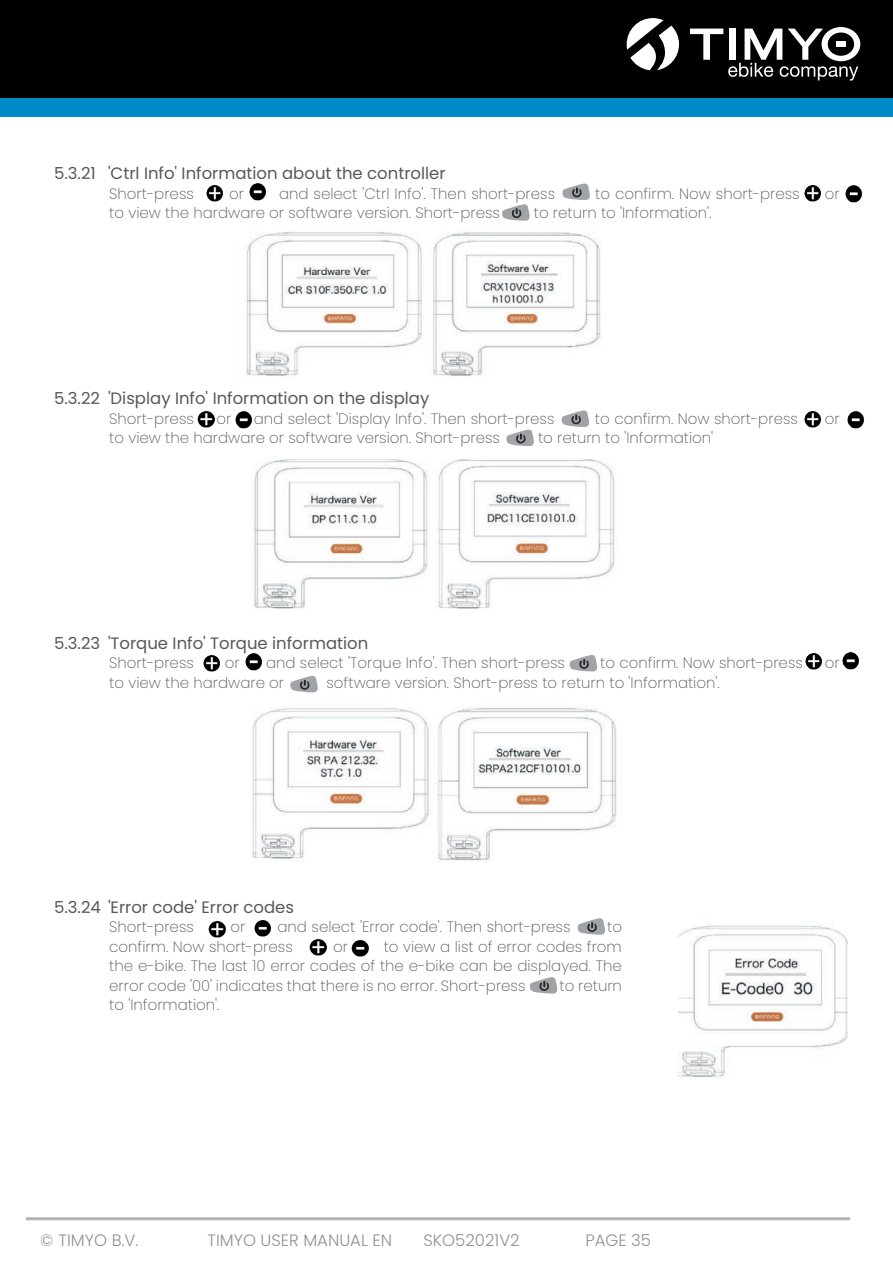
<style>
.page{position:relative;width:893px;height:1263px;background:#fff}
.page>*{position:absolute;margin:0;border:0;box-sizing:border-box;transform-origin:0 0}
.t1{font:16.5px "Poppins";color:#57585a}
.t2{font:300 16.5px "Poppins";color:#231f20}
.t3{font:200 15px/19.5px "Poppins";color:#57585a;text-align:justify}
</style>
<div class="page">
<hr style="left:26px;top:1217px;width:824px;height:3px;background:#000001">
<div style="left:0;top:0;width:893px;height:117px;background:#000001"></div>
<svg style="left:627px;top:18px;width:52px;height:52px"></svg>
<svg style="left:690px;top:27px;width:170px;height:54px"></svg>
<div style="left:0;top:99px;width:893px;height:18px;background:#008ac7"></div>
<img style="left:206px;top:185px;width:17px;height:17px">
<img style="left:197px;top:411px;width:18px;height:17px">
<img style="left:203px;top:655px;width:17px;height:17px">
<img style="left:208px;top:921px;width:18px;height:17px">
<img style="left:309px;top:939px;width:18px;height:17px">
<img style="left:804px;top:411px;width:17px;height:17px">
<img style="left:805px;top:653px;width:17px;height:17px">
<img style="left:804px;top:185px;width:17px;height:17px">
<img style="left:249px;top:183px;width:17px;height:18px">
<img style="left:235px;top:411px;width:17px;height:18px">
<img style="left:245px;top:653px;width:17px;height:18px">
<img style="left:254px;top:920px;width:17px;height:17px">
<img style="left:351px;top:940px;width:18px;height:17px">
<img style="left:847px;top:411px;width:17px;height:18px">
<img style="left:842px;top:652px;width:17px;height:18px">
<img style="left:845px;top:185px;width:17px;height:18px">
<svg style="left:562px;top:183px;width:28px;height:17px"></svg>
<svg style="left:561px;top:410px;width:28px;height:17px"></svg>
<svg style="left:569px;top:655px;width:28px;height:16px"></svg>
<svg style="left:577px;top:918px;width:28px;height:17px"></svg>
<svg style="left:529px;top:977px;width:28px;height:17px"></svg>
<svg style="left:506px;top:429px;width:28px;height:17px"></svg>
<svg style="left:290px;top:676px;width:28px;height:16px"></svg>
<svg style="left:502px;top:204px;width:28px;height:17px"></svg>
<img style="left:244px;top:232px;width:357px;height:144px">
<img style="left:254px;top:460px;width:361px;height:149px">
<img style="left:252px;top:708px;width:365px;height:154px">
<img style="left:678px;top:925px;width:169px;height:152px">
<p class="t1" style="left:54px;top:164px;width:393px">5.3.21 'Ctrl Info' Information about the controller</p>
<p class="t3" style="left:109px;top:184px;width:86px">Short-press</p>
<p class="t3" style="left:229px;top:184px;width:16px">or</p>
<p class="t3" style="left:279px;top:184px;width:278px">and select 'Ctrl Info'. Then short-press</p>
<p class="t3" style="left:595px;top:184px;width:206px">to confirm. Now short-press</p>
<p class="t3" style="left:825px;top:184px;width:16px">or</p>
<p class="t3" style="left:109px;top:203px;width:392px">to view the hardware or software version. Short-press</p>
<p class="t3" style="left:534px;top:203px;width:179px">to return to 'Information'.</p>
<p class="t1" style="left:54px;top:389px;width:377px">5.3.22 'Display Info' Information on the display</p>
<p class="t3" style="left:109px;top:409px;width:86px">Short-press</p>
<p class="t3" style="left:216px;top:409px;width:16px">or</p>
<p class="t3" style="left:254px;top:409px;width:302px">and select 'Display Info'. Then short-press</p>
<p class="t3" style="left:595px;top:409px;width:204px">to confirm. Now short-press</p>
<p class="t3" style="left:825px;top:409px;width:16px">or</p>
<p class="t3" style="left:109px;top:428px;width:392px">to view the hardware or software version. Short-press</p>
<p class="t3" style="left:538px;top:428px;width:177px">to return to 'Information'</p>
<p class="t1" style="left:54px;top:633px;width:316px">5.3.23 'Torque Info' Torque information</p>
<p class="t3" style="left:109px;top:653px;width:86px">Short-press</p>
<p class="t3" style="left:225px;top:653px;width:16px">or</p>
<p class="t3" style="left:266px;top:653px;width:301px">and select 'Torque Info'. Then short-press</p>
<p class="t3" style="left:600px;top:653px;width:204px">to confirm. Now short-press</p>
<p class="t3" style="left:825px;top:653px;width:16px">or</p>
<p class="t3" style="left:109px;top:673px;width:176px">to view the hardware or</p>
<p class="t3" style="left:326px;top:673px;width:395px">software version. Short-press to return to 'Information'.</p>
<p class="t1" style="left:54px;top:897px;width:241px">5.3.24 'Error code' Error codes</p>
<p class="t3" style="left:109px;top:917px;width:86px">Short-press</p>
<p class="t3" style="left:231px;top:917px;width:16px">or</p>
<p class="t3" style="left:277px;top:917px;width:295px">and select 'Error code'. Then short-press</p>
<p class="t3" style="left:607px;top:917px;width:16px">to</p>
<p class="t3" style="left:109px;top:937px;width:185px">confirm. Now short-press</p>
<p class="t3" style="left:333px;top:937px;width:16px">or</p>
<p class="t3" style="left:109px;top:937px;width:514px;text-indent:274px">to view a list of error codes from the e-bike. The last 10 error codes of the e-bike can be displayed. The error code '00' indicates that there is no error. Short-press</p>
<p class="t3" style="left:560px;top:976px;width:64px">to return</p>
<p class="t3" style="left:109px;top:995px;width:112px">to 'Information'.</p>
<p class="t2" style="left:41px;top:1230px;width:99px">© TIMYO B.V.</p>
<p class="t2" style="left:207px;top:1230px;width:186px">TIMYO USER MANUAL EN</p>
<p class="t2" style="left:423px;top:1230px;width:98px">SKO52021V2</p>
<p class="t2" style="left:585px;top:1230px;width:67px">PAGE 35</p>
</div>
